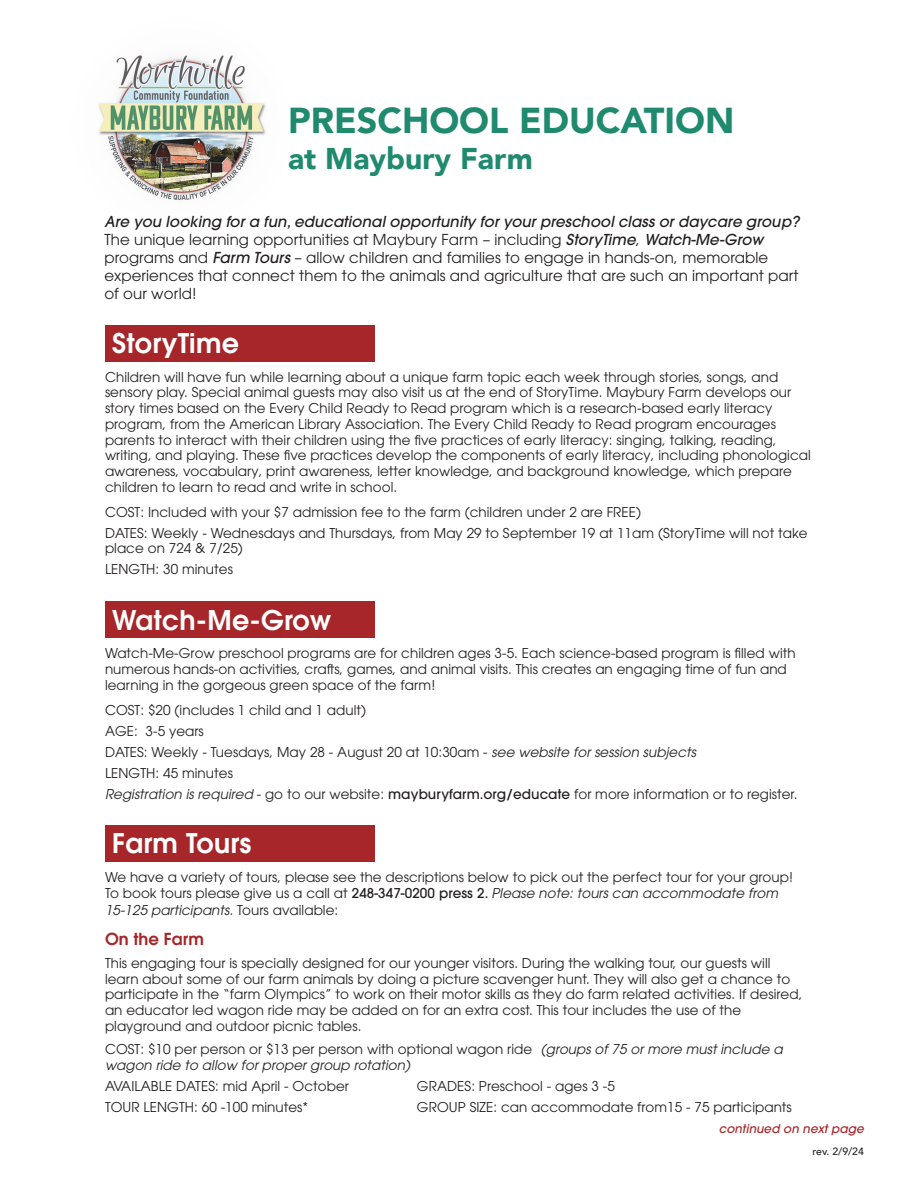
<style>
.page{position:relative;width:918px;height:1188px;background:#fff}
.page>*{position:absolute;margin:0;border:0;box-sizing:border-box;transform-origin:0 0}
.t1{font:900 36px "Avenir";color:#1f8a6e}
.t2{font:900 30px "Avenir";color:#1f8a6e}
.t3{font:600 27px "ITC Avant Garde Std";letter-spacing:.01em;color:#fff}
.t4{font:600 16.5px "ITC Avant Garde Std";letter-spacing:.005em;color:#a6262a}
.t5{font:15px/18px "ITC Avant Garde Std";letter-spacing:.005em;color:#231f20}
.t6{font:13.5px/15.8px "ITC Avant Garde Std";letter-spacing:.005em;color:#231f20}
.t7{font:italic 13.5px/15.8px "ITC Avant Garde Std";letter-spacing:.005em;color:#231f20}
.t8{font:italic 500 12px "ITC Avant Garde Std";letter-spacing:.01em;color:#a6262a}
.t9{font:500 10.5px "Avenir";color:#231f20}
.s1{font-weight:500;font-style:italic}
.s2{font-style:italic}
.s3{font-weight:500}
.s4{font-style:normal}
</style>
<div class="page">
<img style="left:98px;top:55px;width:168px;height:145px">
<div style="left:105px;top:325px;width:270px;height:36px;background:#a6262a"></div>
<div style="left:105px;top:602px;width:270px;height:36px;background:#a6262a"></div>
<div style="left:105px;top:825px;width:270px;height:36px;background:#a6262a"></div>
<p class="t1" style="left:288px;top:90px;width:448px">PRESCHOOL EDUCATION</p>
<p class="t2" style="left:288px;top:133px;width:246px">at Maybury Farm</p>
<p class="t5" style="left:104px;top:213px;width:696px"><span class="s1">Are you looking for a fun, educational opportunity for your preschool class or daycare group?<br></span>The unique learning opportunities at Maybury Farm – including <span class="s1">StoryTime</span>, <span class="s1">Watch-Me-Grow </span>programs and <span class="s1">Farm Tours</span> – allow children and families to engage in hands-on, memorable experiences that connect them to the animals and agriculture that are such an important part of our world!</p>
<p class="t3" style="left:112px;top:325px;width:128px">StoryTime</p>
<p class="t6" style="left:105px;top:369px;width:707px">Children will have fun while learning about a unique farm topic each week through stories, songs, and sensory play. Special animal guests may also visit us at the end of StoryTime. Maybury Farm develops our story times based on the Every Child Ready to Read program which is a research-based early literacy program, from the American Library Association. The Every Child Ready to Read program encourages parents to interact with their children using the five practices of early literacy: singing, talking, reading, writing, and playing. These five practices develop the components of early literacy, including phonological awareness, vocabulary, print awareness, letter knowledge, and background knowledge, which prepare children to learn to read and write in school.</p>
<p class="t6" style="left:105px;top:504px;width:538px">COST: Included with your $7 admission fee to the farm (children under 2 are FREE)</p>
<p class="t6" style="left:105px;top:525px;width:704px">DATES: Weekly - Wednesdays and Thursdays, from May 29 to September 19 at 11am (StoryTime will not take place on 724 &amp; 7/25)</p>
<p class="t6" style="left:105px;top:561px;width:129px">LENGTH: 30 minutes</p>
<p class="t3" style="left:112px;top:602px;width:221px">Watch-Me-Grow</p>
<p class="t6" style="left:105px;top:645px;width:692px">Watch-Me-Grow preschool programs are for children ages 3-5. Each science-based program is filled with numerous hands-on activities, crafts, games, and animal visits. This creates an engaging time of fun and learning in the gorgeous green space of the farm!</p>
<p class="t6" style="left:105px;top:702px;width:263px">COST: $20 (includes 1 child and 1 adult)</p>
<p class="t6" style="left:105px;top:723px;width:100px">AGE: 3-5 years</p>
<p class="t6" style="left:105px;top:744px;width:593px">DATES: Weekly - Tuesdays, May 28 - August 20 at 10:30am - <span class="s2">see website for session subjects</span></p>
<p class="t6" style="left:105px;top:765px;width:129px">LENGTH: 45 minutes</p>
<p class="t6" style="left:105px;top:786px;width:694px"><span class="s2">Registration is required</span> - go to our website: <span class="s3">mayburyfarm.org/educate</span> for more information or to register.</p>
<p class="t3" style="left:112px;top:825px;width:141px">Farm Tours</p>
<p class="t6" style="left:105px;top:868px;width:690px;line-height:16.5px">We have a variety of tours, please see the descriptions below to pick out the perfect tour for your group!<br>To book tours please give us a call at <span class="s3">248-347-0200 press 2.</span> <span class="s2">Please note: tours can accommodate from<br>15-125 participants.</span> Tours available:</p>
<p class="t4" style="left:105px;top:928px;width:100px">On the Farm</p>
<p class="t6" style="left:105px;top:955px;width:699px">This engaging tour is specially designed for our younger visitors. During the walking tour, our guests will learn about some of our farm animals by doing a picture scavenger hunt. They will also get a chance to participate in the “farm Olympics” to work on their motor skills as they do farm related activities. If desired, an educator led wagon ride may be added on for an extra cost. This tour includes the use of the playground and outdoor picnic tables.</p>
<p class="t7" style="left:105px;top:1041px;width:679px"><span class="s4">COST: $10 per person or $13 per person with optional wagon ride</span> (groups of 75 or more must include a wagon ride to allow for proper group rotation)</p>
<p class="t6" style="left:105px;top:1078px;width:245px">AVAILABLE DATES: mid April - October</p>
<p class="t6" style="left:417px;top:1078px;width:199px">GRADES: Preschool - ages 3 -5</p>
<p class="t6" style="left:105px;top:1099px;width:205px">TOUR LENGTH: 60 -100 minutes*</p>
<p class="t6" style="left:417px;top:1099px;width:376px">GROUP SIZE: can accommodate from15 - 75 participants</p>
<p class="t8" style="left:719px;top:1122px;width:147px">continued on next page</p>
<p class="t9" style="left:813px;top:1142px;width:53px">rev. 2/9/24</p>
</div>
